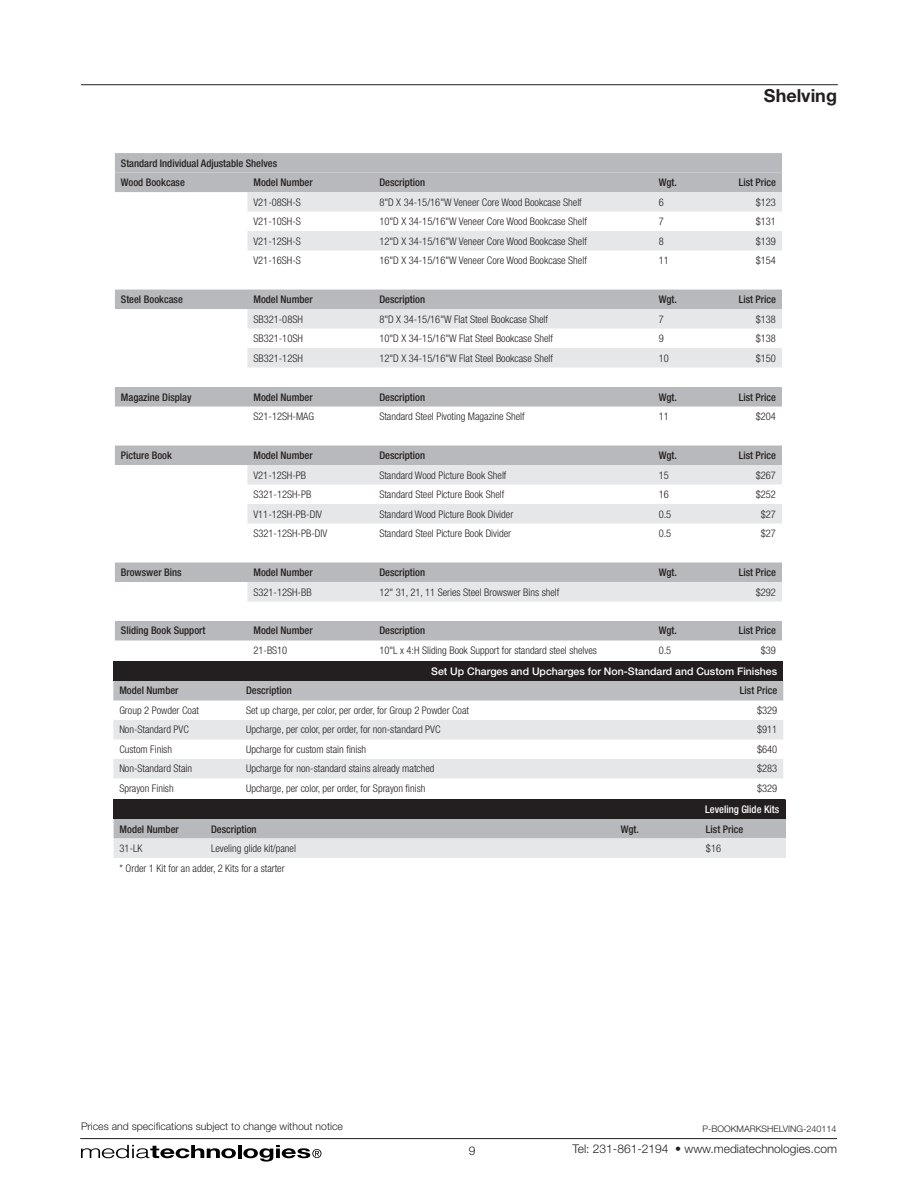
<style>
.page{position:relative;width:918px;height:1188px;background:#fff}
.page>*{position:absolute;margin:0;border:0;box-sizing:border-box;transform-origin:0 0}
.t1{font:700 18px "Helvetica Neue LT Std";color:#231f20}
.t2{font:300 12px "Helvetica Neue LT Std";color:#231f20}
.t3{font:300 condensed 10.5px "Helvetica Neue LT Std";color:#231f20}
.t4{font:500 condensed 10.5px "Helvetica Neue LT Std";color:#231f20}
.t5{font:500 10.5px "Helvetica Neue LT Std";color:#fff}
.General_Spec_Header{font:300 10.5px "Helvetica Neue LT Std";color:#231f20}
.t6{font:500 condensed 10.5px "Helvetica Neue LT Std";color:#fff}
.General_Spec_Header-2{font:300 9px "Helvetica Neue LT Std";color:#231f20}
</style>
<div class="page">
<svg style="left:81px;top:1145px;width:155px;height:13px"></svg>
<hr style="left:238px;top:1145px;width:4px;height:13px;background:#000">
<svg style="left:243px;top:1145px;width:79px;height:17px"></svg>
<hr style="left:80px;top:1138px;width:757px;height:1px;background:#231f20">
<hr style="left:81px;top:84px;width:757px;height:1px;background:#231f20">
<svg style="left:115px;top:153px;width:667px;height:487px;fill:#b8b9bc"></svg>
<svg style="left:115px;top:173px;width:667px;height:409px"></svg>
<svg style="left:247px;top:192px;width:535px;height:410px"></svg>
<div style="left:114px;top:800px;width:671px;height:19px;background:#231f20"></div>
<div style="left:700px;top:819px;width:85px;height:20px;background:#b8b9bc"></div>
<svg style="left:114px;top:819px;width:586px;height:39px;background:#cfd0d2"></svg>
<div style="left:700px;top:839px;width:85px;height:19px;background:#e6e7e9"></div>
<svg style="left:785px;top:800px;width:1px;height:19px"></svg>
<div style="left:113px;top:662px;width:670px;height:19px;background:#231f20"></div>
<div style="left:113px;top:681px;width:670px;height:19px;background:#bcbdc0"></div>
<svg style="left:113px;top:720px;width:670px;height:58px"></svg>
<h1 class="t1" style="left:764px;top:84px;width:75px">Shelving</h1>
<p class="t4" style="left:121px;top:157px;width:158px">Standard Individual Adjustable Shelves</p>
<p class="t4" style="left:121px;top:176px;width:65px">Wood Bookcase</p>
<p class="t4" style="left:253px;top:176px;width:61px">Model Number</p>
<p class="t4" style="left:379px;top:176px;width:47px">Description</p>
<p class="t4" style="left:659px;top:176px;width:20px">Wgt.</p>
<p class="t4" style="left:739px;top:176px;width:39px">List Price</p>
<p class="t3" style="left:253px;top:196px;width:49px">V21-08SH-S</p>
<p class="t3" style="left:379px;top:196px;width:204px">8"D X 34-15/16"W Veneer Core Wood Bookcase Shelf</p>
<p class="t3" style="left:659px;top:196px;width:7px">6</p>
<p class="t3" style="left:756px;top:196px;width:22px">$123</p>
<p class="t3" style="left:253px;top:215px;width:49px">V21-10SH-S</p>
<p class="t3" style="left:379px;top:215px;width:209px">10"D X 34-15/16"W Veneer Core Wood Bookcase Shelf</p>
<p class="t3" style="left:659px;top:215px;width:7px">7</p>
<p class="t3" style="left:756px;top:215px;width:22px">$131</p>
<p class="t3" style="left:253px;top:235px;width:49px">V21-12SH-S</p>
<p class="t3" style="left:379px;top:235px;width:209px">12"D X 34-15/16"W Veneer Core Wood Bookcase Shelf</p>
<p class="t3" style="left:659px;top:235px;width:7px">8</p>
<p class="t3" style="left:756px;top:235px;width:22px">$139</p>
<p class="t3" style="left:253px;top:254px;width:49px">V21-16SH-S</p>
<p class="t3" style="left:379px;top:254px;width:209px">16"D X 34-15/16"W Veneer Core Wood Bookcase Shelf</p>
<p class="t3" style="left:659px;top:254px;width:12px">11</p>
<p class="t3" style="left:756px;top:254px;width:22px">$154</p>
<p class="t4" style="left:121px;top:293px;width:64px">Steel Bookcase</p>
<p class="t4" style="left:253px;top:293px;width:61px">Model Number</p>
<p class="t4" style="left:379px;top:293px;width:47px">Description</p>
<p class="t4" style="left:659px;top:293px;width:20px">Wgt.</p>
<p class="t4" style="left:739px;top:293px;width:39px">List Price</p>
<p class="t3" style="left:253px;top:313px;width:51px">SB321-08SH</p>
<p class="t3" style="left:379px;top:313px;width:170px">8"D X 34-15/16"W Flat Steel Bookcase Shelf</p>
<p class="t3" style="left:659px;top:313px;width:7px">7</p>
<p class="t3" style="left:756px;top:313px;width:22px">$138</p>
<p class="t3" style="left:253px;top:332px;width:51px">SB321-10SH</p>
<p class="t3" style="left:379px;top:332px;width:175px">10"D X 34-15/16"W Flat Steel Bookcase Shelf</p>
<p class="t3" style="left:659px;top:332px;width:7px">9</p>
<p class="t3" style="left:756px;top:332px;width:22px">$138</p>
<p class="t3" style="left:253px;top:352px;width:51px">SB321-12SH</p>
<p class="t3" style="left:379px;top:352px;width:175px">12"D X 34-15/16"W Flat Steel Bookcase Shelf</p>
<p class="t3" style="left:659px;top:352px;width:12px">10</p>
<p class="t3" style="left:756px;top:352px;width:22px">$150</p>
<p class="t4" style="left:121px;top:391px;width:72px">Magazine Display</p>
<p class="t4" style="left:253px;top:391px;width:61px">Model Number</p>
<p class="t4" style="left:379px;top:391px;width:47px">Description</p>
<p class="t4" style="left:659px;top:391px;width:20px">Wgt.</p>
<p class="t4" style="left:739px;top:391px;width:39px">List Price</p>
<p class="t3" style="left:253px;top:410px;width:62px">S21-12SH-MAG</p>
<p class="t3" style="left:379px;top:410px;width:147px">Standard Steel Pivoting Magazine Shelf</p>
<p class="t3" style="left:659px;top:410px;width:12px">11</p>
<p class="t3" style="left:756px;top:410px;width:22px">$204</p>
<p class="t4" style="left:121px;top:449px;width:53px">Picture Book</p>
<p class="t4" style="left:253px;top:449px;width:61px">Model Number</p>
<p class="t4" style="left:379px;top:449px;width:47px">Description</p>
<p class="t4" style="left:659px;top:449px;width:20px">Wgt.</p>
<p class="t4" style="left:739px;top:449px;width:39px">List Price</p>
<p class="t3" style="left:253px;top:469px;width:54px">V21-12SH-PB</p>
<p class="t3" style="left:379px;top:469px;width:129px">Standard Wood Picture Book Shelf</p>
<p class="t3" style="left:659px;top:469px;width:12px">15</p>
<p class="t3" style="left:756px;top:469px;width:22px">$267</p>
<p class="t3" style="left:253px;top:488px;width:60px">S321-12SH-PB</p>
<p class="t3" style="left:379px;top:488px;width:126px">Standard Steel Picture Book Shelf</p>
<p class="t3" style="left:659px;top:488px;width:12px">16</p>
<p class="t3" style="left:756px;top:488px;width:22px">$252</p>
<p class="t3" style="left:253px;top:508px;width:70px">V11-12SH-PB-DIV</p>
<p class="t3" style="left:379px;top:508px;width:135px">Standard Wood Picture Book Divider</p>
<p class="t3" style="left:659px;top:508px;width:14px">0.5</p>
<p class="t3" style="left:761px;top:508px;width:17px">$27</p>
<p class="t3" style="left:253px;top:527px;width:75px">S321-12SH-PB-DIV</p>
<p class="t3" style="left:379px;top:527px;width:133px">Standard Steel Picture Book Divider</p>
<p class="t3" style="left:659px;top:527px;width:14px">0.5</p>
<p class="t3" style="left:761px;top:527px;width:17px">$27</p>
<p class="t4" style="left:121px;top:566px;width:62px">Browswer Bins</p>
<p class="t4" style="left:253px;top:566px;width:61px">Model Number</p>
<p class="t4" style="left:379px;top:566px;width:47px">Description</p>
<p class="t4" style="left:659px;top:566px;width:20px">Wgt.</p>
<p class="t4" style="left:739px;top:566px;width:39px">List Price</p>
<p class="t3" style="left:253px;top:586px;width:60px">S321-12SH-BB</p>
<p class="t3" style="left:379px;top:586px;width:181px">12" 31, 21, 11 Series Steel Browswer Bins shelf</p>
<p class="t3" style="left:756px;top:586px;width:22px">$292</p>
<p class="t4" style="left:121px;top:625px;width:86px">Sliding Book Support</p>
<p class="t4" style="left:253px;top:625px;width:61px">Model Number</p>
<p class="t4" style="left:379px;top:625px;width:47px">Description</p>
<p class="t4" style="left:659px;top:625px;width:20px">Wgt.</p>
<p class="t4" style="left:739px;top:625px;width:39px">List Price</p>
<p class="t3" style="left:253px;top:644px;width:35px">21-BS10</p>
<p class="t3" style="left:379px;top:644px;width:219px">10"L x 4:H Sliding Book Support for standard steel shelves</p>
<p class="t3" style="left:659px;top:644px;width:14px">0.5</p>
<p class="t3" style="left:761px;top:644px;width:17px">$39</p>
<p class="t5" style="left:431px;top:665px;width:348px">Set Up Charges and Upcharges for Non-Standard and Custom Finishes</p>
<p class="t4" style="left:119px;top:685px;width:61px">Model Number</p>
<p class="t4" style="left:246px;top:685px;width:47px">Description</p>
<p class="t4" style="left:740px;top:685px;width:39px">List Price</p>
<p class="t3" style="left:119px;top:704px;width:81px">Group 2 Powder Coat</p>
<p class="t3" style="left:246px;top:704px;width:225px">Set up charge, per color, per order, for Group 2 Powder Coat</p>
<p class="t3" style="left:757px;top:704px;width:22px">$329</p>
<p class="t3" style="left:119px;top:724px;width:71px">Non-Standard PVC</p>
<p class="t3" style="left:246px;top:724px;width:196px">Upcharge, per color, per order, for non-standard PVC</p>
<p class="t3" style="left:757px;top:724px;width:22px">$911</p>
<p class="t3" style="left:119px;top:743px;width:54px">Custom Finish</p>
<p class="t3" style="left:246px;top:743px;width:122px">Upcharge for custom stain finish</p>
<p class="t3" style="left:757px;top:743px;width:22px">$640</p>
<p class="t3" style="left:119px;top:763px;width:74px">Non-Standard Stain</p>
<p class="t3" style="left:246px;top:763px;width:190px">Upcharge for non-standard stains already matched</p>
<p class="t3" style="left:757px;top:763px;width:22px">$283</p>
<p class="t3" style="left:119px;top:782px;width:56px">Sprayon Finish</p>
<p class="t3" style="left:246px;top:782px;width:181px">Upcharge, per color, per order, for Sprayon finish</p>
<p class="t3" style="left:757px;top:782px;width:22px">$329</p>
<p class="t6" style="left:705px;top:803px;width:76px">Leveling Glide Kits</p>
<p class="t4" style="left:120px;top:823px;width:61px">Model Number</p>
<p class="t4" style="left:211px;top:823px;width:47px">Description</p>
<p class="t4" style="left:621px;top:823px;width:20px">Wgt.</p>
<p class="t4" style="left:706px;top:823px;width:39px">List Price</p>
<p class="t3" style="left:120px;top:842px;width:25px">31-LK</p>
<p class="t3" style="left:211px;top:842px;width:87px">Leveling glide kit/panel</p>
<p class="t3" style="left:706px;top:842px;width:17px">$16</p>
<p class="t3" style="left:120px;top:862px;width:167px">* Order 1 Kit for an adder, 2 Kits for a starter</p>
<p class="General_Spec_Header" style="left:81px;top:1119px;width:263px">Prices and specifications subject to change without notice</p>
<p class="General_Spec_Header-2" style="left:702px;top:1124px;width:136px">P-BOOKMARKSHELVING-240114</p>
<p class="t2" style="left:469px;top:1144px;width:8px">9</p>
<p class="t2" style="left:572px;top:1142px;width:266px">Tel: 231-861-2194 • www.mediatechnologies.com</p>
</div>
